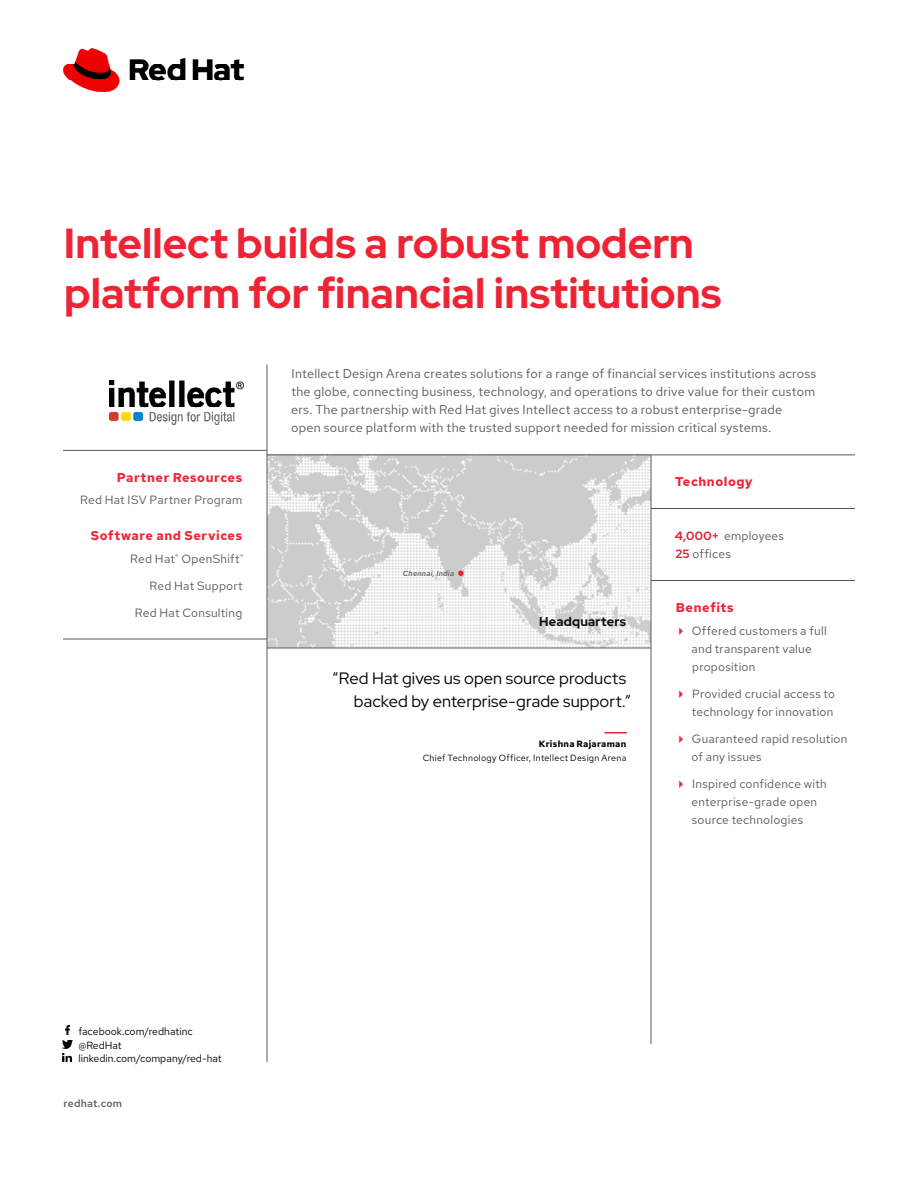
<style>
.page{position:relative;width:918px;height:1188px;background:#fff}
.page>*{position:absolute;margin:0;border:0;box-sizing:border-box;transform-origin:0 0}
.t1{font:700 42px/50.4px "Red Hat Display";color:#ee2435}
.t2{font:18px "Red Hat Display";color:#ee2435}
.t3{font:16.5px/22.5px "Red Hat Display";letter-spacing:.01em;color:#000}
.t4{font:12.75px/18px "Red Hat Text";letter-spacing:.02em;color:#58595b}
.t5{font:700 12.75px "Red Hat Text";letter-spacing:.045em;color:#ee2435}
.t6{font:700 12.75px "Red Hat Display";letter-spacing:.02em;color:#100906}
.t7{font:12px/18px "Red Hat Text";letter-spacing:.02em;color:#58595b}
.t8{font:10.5px/13.5px "Red Hat Text";color:#000}
.t9{font:500 10.5px "Red Hat Text";letter-spacing:.025em;color:#58595b}
.t10{font:9px "Red Hat Text";letter-spacing:.03em;color:#000}
.t11{font:700 9px "Red Hat Text";letter-spacing:.03em;color:#000}
.t12{font:italic 500 7.5px "Red Hat Text";letter-spacing:.03em;color:#58595b}
.s1{font-family:"Red Hat Display";font-weight:700;color:#e22434}
</style>
<div class="page">
<img style="left:110px;top:380px;width:133px;height:44px">
<svg style="left:62px;top:1026px;width:11px;height:36px"></svg>
<img style="left:268px;top:455px;width:383px;height:193px">
<hr style="left:267px;top:364px;width:1px;height:698px;background:#58595b">
<hr style="left:651px;top:455px;width:1px;height:589px;background:#58595b">
<svg style="left:458px;top:571px;width:6px;height:5px"></svg>
<hr style="left:651px;top:508px;width:204px;height:1px;background:#58595b">
<hr style="left:651px;top:580px;width:204px;height:1px;background:#58595b">
<hr style="left:267px;top:648px;width:384px;height:1px;background:#58595b">
<hr style="left:604px;top:732px;width:23px;height:2px;background:#ee2435">
<hr style="left:267px;top:454px;width:588px;height:1px;background:#58595b">
<hr style="left:63px;top:450px;width:204px;height:1px;background:#58595b">
<hr style="left:63px;top:639px;width:204px;height:1px;background:#58595b">
<div style="left:647px;top:49px;width:208px;height:53px;border:2px solid #ee2435"></div>
<div style="left:677px;top:49px;width:178px;height:53px;border:2px solid #ee2435"></div>
<svg style="left:677px;top:62px;width:3px;height:27px"></svg>
<img style="left:63px;top:49px;width:180px;height:42px">
<hr style="left:265px;top:49px;width:1px;height:41px;background:#000">
<h1 class="t1" style="left:64px;top:218px;width:659px">Intellect builds a robust modern platform for financial institutions</h1>
<h2 class="t2" style="left:65px;top:246px;width:612px">Enterprise Linux is a really cool product and we’re about to learn a ton about it</h2>
<p class="t5" style="left:117px;top:469px;width:127px">Partner Resources</p>
<p class="t7" style="left:80px;top:491px;width:164px">Red Hat ISV Partner Program</p>
<p class="t5" style="left:91px;top:527px;width:153px">Software and Services</p>
<p class="t7" style="left:130px;top:549px;width:115px">Red Hat<sup>®</sup> OpenShift<sup>®</sup></p>
<p class="t7" style="left:150px;top:576px;width:95px">Red Hat Support</p>
<p class="t7" style="left:135px;top:603px;width:109px">Red Hat Consulting</p>
<p class="t4" style="left:291px;top:364px;width:527px">Intellect Design Arena creates solutions for a range of financial services institutions across the globe, connecting business, technology, and operations to drive value for their custom ers. The partnership with Red Hat gives Intellect access to a robust enterprise-grade<br>open source platform with the trusted support needed for mission critical systems.</p>
<p class="t5" style="left:675px;top:473px;width:79px">Technology</p>
<p class="t12" style="left:403px;top:568px;width:53px">Chennai, India</p>
<p class="t6" style="left:539px;top:613px;width:88px">Headquarters</p>
<p class="t3" style="left:354px;top:667px;width:279px;text-indent:-22px">“Red Hat gives us open source products backed by enterprise-grade support.”</p>
<p class="t11" style="left:539px;top:738px;width:89px">Krishna Rajaraman</p>
<p class="t10" style="left:423px;top:751px;width:205px">Chief Technology Officer, Intellect Design Arena</p>
<p class="t7" style="left:675px;top:527px;width:111px"><span class="s1">4,000+</span> employees<br><span class="s1">25</span> offices</p>
<p class="t5" style="left:676px;top:599px;width:59px">Benefits</p>
<p class="t7" style="left:692px;top:621px;width:137px">Offered customers a full and transparent value proposition</p>
<p class="t7" style="left:692px;top:684px;width:145px">Provided crucial access to technology for innovation</p>
<p class="t7" style="left:692px;top:729px;width:157px">Guaranteed rapid resolution of any issues</p>
<p class="t7" style="left:692px;top:774px;width:137px">Inspired confidence with enterprise-grade open source technologies</p>
<p class="t8" style="left:78px;top:1024px;width:145px">facebook.com/redhatinc @RedHat linkedin.com/company/red-hat</p>
<p class="t9" style="left:64px;top:1096px;width:60px">redhat.com</p>
</div>
